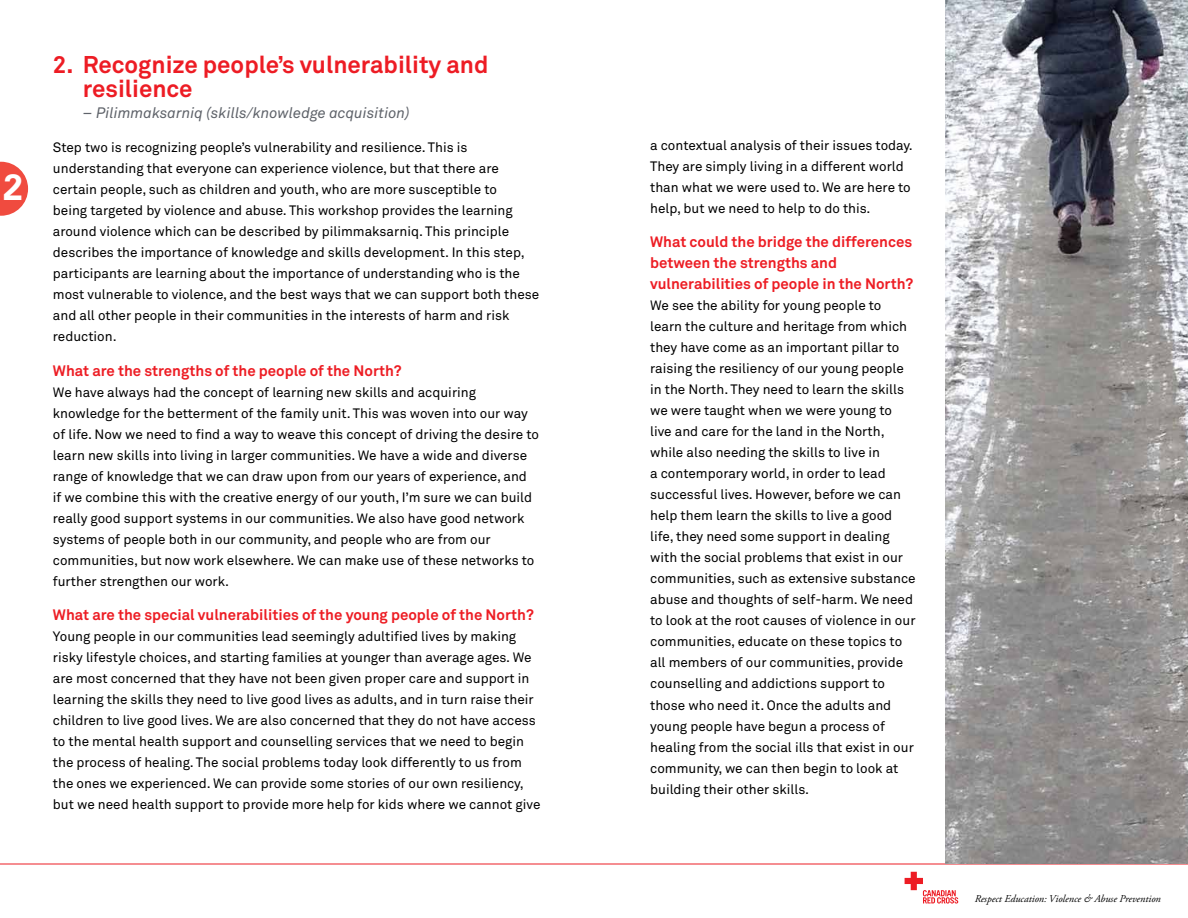
<style>
.page{position:relative;width:1188px;height:918px;background:#fff}
.page>*{position:absolute;margin:0;border:0;box-sizing:border-box;transform-origin:0 0}
.t1{font:700 36px "Zurich BT";color:#fff}
.t2{font:700 24px/24px "Akkurat Office";color:#ed1c24}
.t3{font:700 15px/21px "Akkurat Office";color:#ed1d24}
.t4{font:italic 15px "Akkurat Office";color:#5f636a}
.t5{font:13.5px/21px "Akkurat Office";color:#000}
.t6{font:italic 10.5px "Adobe Garamond Pro";color:#000}
</style>
<div class="page">
<hr style="left:0;top:864px;width:1188px;height:1px;background:#ed1d24">
<svg style="left:904px;top:871px;width:55px;height:33px"></svg>
<img style="left:945px;top:0;width:243px;height:864px">
<svg style="left:0;top:162px;width:28px;height:54px"></svg>
<h1 class="t1" style="left:3px;top:166px;width:21px">2</h1>
<h2 class="t2" style="left:83px;top:53px;width:407px;text-indent:-30px">2. Recognize people’s vulnerability and resilience</h2>
<p class="t4" style="left:83px;top:104px;width:328px">– Pilimmaksarniq (skills/knowledge acquisition)</p>
<p class="t5" style="left:53px;top:137px;width:488px">Step two is recognizing people’s vulnerability and resilience. This is understanding that everyone can experience violence, but that there are certain people, such as children and youth, who are more susceptible to<br>being targeted by violence and abuse. This workshop provides the learning around violence which can be described by pilimmaksarniq. This principle describes the importance of knowledge and skills development. In this step, participants are learning about the importance of understanding who is the most vulnerable to violence, and the best ways that we can support both these and all other people in their communities in the interests of harm and risk reduction.</p>
<p class="t3" style="left:53px;top:360px;width:350px">What are the strengths of the people of the North?</p>
<p class="t5" style="left:53px;top:382px;width:488px">We have always had the concept of learning new skills and acquiring knowledge for the betterment of the family unit. This was woven into our way of life. Now we need to find a way to weave this concept of driving the desire to learn new skills into living in larger communities. We have a wide and diverse range of knowledge that we can draw upon from our years of experience, and<br>if we combine this with the creative energy of our youth, I’m sure we can build really good support systems in our communities. We also have good network systems of people both in our community, and people who are from our communities, but now work elsewhere. We can make use of these networks to further strengthen our work.</p>
<p class="t3" style="left:53px;top:605px;width:482px">What are the special vulnerabilities of the young people of the North?</p>
<p class="t5" style="left:53px;top:626px;width:489px">Young people in our communities lead seemingly adultified lives by making risky lifestyle choices, and starting families at younger than average ages. We are most concerned that they have not been given proper care and support in learning the skills they need to live good lives as adults, and in turn raise their children to live good lives. We are also concerned that they do not have access to the mental health support and counselling services that we need to begin the process of healing. The social problems today look differently to us from the ones we experienced. We can provide some stories of our own resiliency, but we need health support to provide more help for kids where we cannot give</p>
<p class="t5" style="left:650px;top:135px;width:264px">a contextual analysis of their issues today.<br>They are simply living in a different world than what we were used to. We are here to help, but we need to help to do this.</p>
<p class="t3" style="left:650px;top:232px;width:265px">What could the bridge the differences between the strengths and vulnerabilities of people in the North?</p>
<p class="t5" style="left:650px;top:296px;width:267px">We see the ability for young people to learn the culture and heritage from which they have come as an important pillar to raising the resiliency of our young people in the North. They need to learn the skills we were taught when we were young to live and care for the land in the North, while also needing the skills to live in<br>a contemporary world, in order to lead successful lives. However, before we can help them learn the skills to live a good life, they need some support in dealing with the social problems that exist in our communities, such as extensive substance abuse and thoughts of self-harm. We need to look at the root causes of violence in our communities, educate on these topics to all members of our communities, provide counselling and addictions support to those who need it. Once the adults and young people have begun a process of healing from the social ills that exist in our community, we can then begin to look at building their other skills.</p>
<p class="t6" style="left:975px;top:892px;width:188px">Respect Education: Violence &amp; Abuse Prevention</p>
</div>
